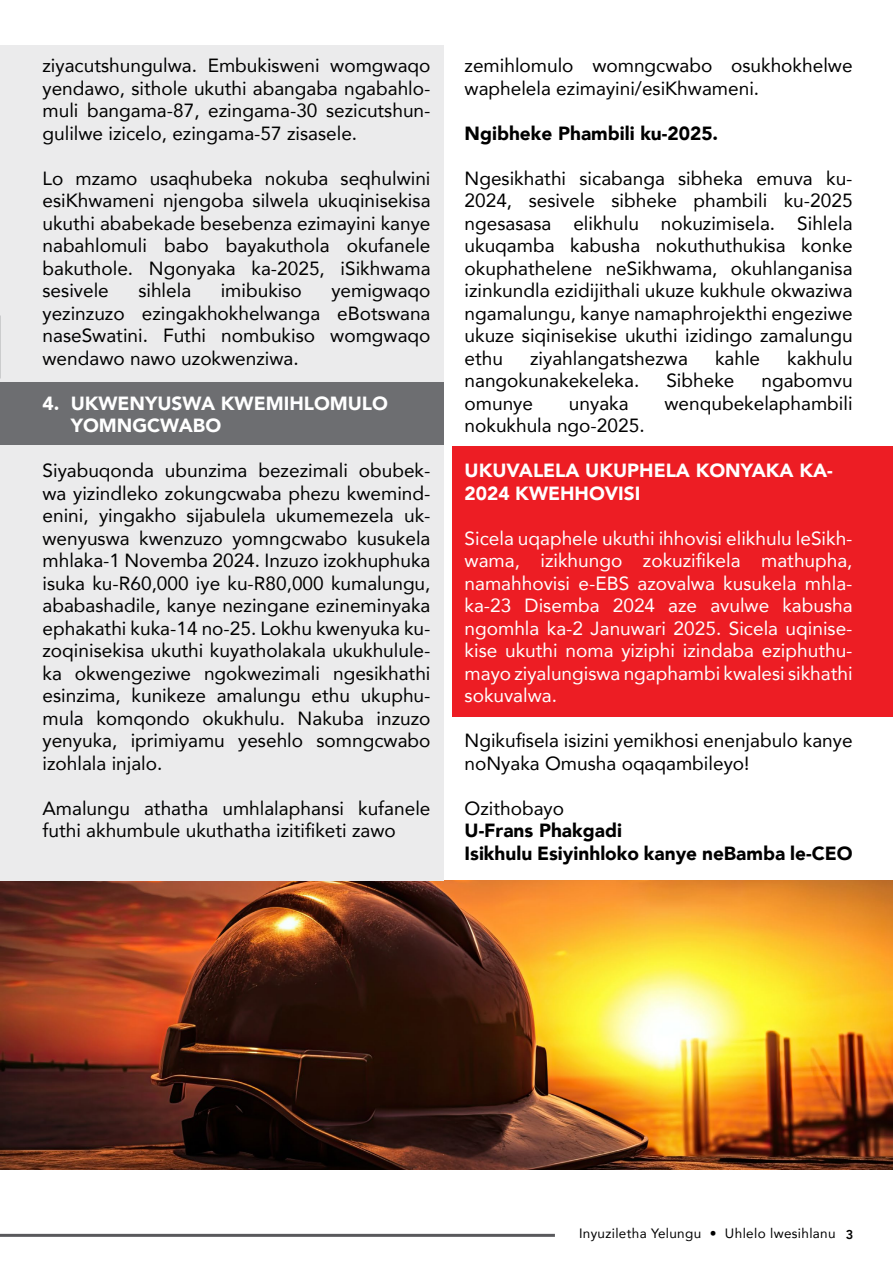
<style>
.page{position:relative;width:893px;height:1263px;background:#fff}
.page>*{position:absolute;margin:0;border:0;box-sizing:border-box;transform-origin:0 0}
.t1{font:19.05px/22.5px "Avenir";color:#000;text-align:justify}
.t2{font:19.05px/22.5px "Avenir";color:#fff;text-align:justify}
.t3{font:900 19.05px/22.5px "Avenir";color:#000}
.t4{font:900 19.05px/22.5px "Avenir";color:#fff}
.t5{font:13.5px "Avenir";letter-spacing:.025em;color:#000}
</style>
<div class="page">
<img style="left:0;top:880px;width:893px;height:289px">
<div style="left:453px;top:446px;width:440px;height:270px;background:#ed1d24"></div>
<div style="left:0;top:45px;width:443px;height:835px;background:#ebebec"></div>
<div style="left:0;top:383px;width:443px;height:62px;background:#6d6e71"></div>
<hr style="left:0;top:1234px;width:555px;height:3px;background:#59595c">
<p class="t1" style="left:43px;top:54px;width:390px">ziyacutshungulwa. Embukisweni womgwaqo yendawo, sithole ukuthi abangaba ngabahlo&shy;muli bangama-87, ezingama-30 sezicutshun&shy;gulilwe izicelo, ezingama-57 zisasele.</p>
<p class="t1" style="left:43px;top:166px;width:390px">Lo mzamo usaqhubeka nokuba seqhulwini esiKhwameni njengoba silwela ukuqinisekisa ukuthi ababekade besebenza ezimayini kanye nabahlomuli babo bayakuthola okufanele bakuthole. Ngonyaka ka-2025, iSikhwama sesivele</p>
<p class="t1" style="left:138px;top:279px;width:54px">sihlela</p>
<p class="t1" style="left:221px;top:279px;width:83px">imibukiso</p>
<p class="t1" style="left:43px;top:279px;width:390px;text-indent:289px">yemigwaqo yezinzuzo ezingakhokhelwanga eBotswana naseSwatini. Futhi nombukiso womgwaqo wendawo nawo uzokwenziwa.</p>
<p class="t4" style="left:71px;top:391px;width:319px;text-indent:-28px">4. UKWENYUSWA KWEMIHLOMULO<br>YOMNGCWABO</p>
<p class="t1" style="left:43px;top:459px;width:390px">Siyabuqonda ubunzima bezezimali obubek&shy;wa yizindleko zokungcwaba phezu kwemind&shy;enini, yingakho sijabulela ukumemezela uk&shy;wenyuswa kwenzuzo yomngcwabo kusukela mhlaka-1 Novemba 2024. Inzuzo izokhuphuka isuka ku-R60,000 iye ku-R80,000 kumalungu, ababashadile, kanye nezingane ezineminyaka ephakathi kuka-14 no-25. Lokhu kwenyuka ku&shy;zoqinisekisa ukuthi kuyatholakala ukukhulule&shy;ka okwengeziwe ngokwezimali ngesikhathi esinzima, kunikeze amalungu ethu ukuphu&shy;mula komqondo okukhulu. Nakuba inzuzo yenyuka, iprimiyamu yesehlo somngcwabo izohlala injalo.</p>
<p class="t1" style="left:43px;top:796px;width:390px">Amalungu athatha umhlalaphansi kufanele futhi akhumbule ukuthatha izitifiketi zawo</p>
<p class="t1" style="left:465px;top:54px;width:390px">zemihlomulo womngcwabo osukhokhelwe waphelela ezimayini/esiKhwameni.</p>
<p class="t3" style="left:465px;top:121px;width:255px">Ngibheke Phambili ku-2025.</p>
<p class="t1" style="left:465px;top:166px;width:390px">Ngesikhathi sicabanga sibheka emuva ku-2024, sesivele sibheke phambili ku-2025 ngesasasa elikhulu nokuzimisela. Sihlela ukuqamba kabusha nokuthuthukisa konke okuphathelene neSikhwama, okuhlanganisa izinkundla ezidijithali ukuze kukhule okwaziwa ngamalungu, kanye namaphrojekthi engeziwe ukuze siqinisekise ukuthi izidingo zamalungu ethu</p>
<p class="t1" style="left:530px;top:346px;width:159px">ziyahlangatshezwa</p>
<p class="t1" style="left:715px;top:346px;width:47px">kahle</p>
<p class="t1" style="left:787px;top:346px;width:67px">kakhulu</p>
<p class="t1" style="left:465px;top:369px;width:176px">nangokunakekeleka.</p>
<p class="t1" style="left:666px;top:369px;width:70px">Sibheke</p>
<p class="t1" style="left:761px;top:369px;width:93px">ngabomvu</p>
<p class="t1" style="left:465px;top:391px;width:70px">omunye</p>
<p class="t1" style="left:569px;top:391px;width:61px">unyaka</p>
<p class="t1" style="left:664px;top:391px;width:190px">wenqubekelaphambili</p>
<p class="t1" style="left:465px;top:414px;width:182px">nokukhula ngo-2025.</p>
<p class="t4" style="left:465px;top:459px;width:370px">UKUVALELA UKUPHELA KONYAKA KA-<br>2024 KWEHHOVISI</p>
<p class="t2" style="left:465px;top:526px;width:390px">Sicela uqaphele ukuthi ihhovisi elikhulu leSikh&shy;wama, izikhungo zokuzifikela mathupha, namahhovisi e-EBS azovalwa kusukela mhla&shy;ka-23 Disemba 2024 aze avulwe kabusha ngomhla ka-2 Januwari 2025. Sicela uqinise&shy;kise ukuthi noma yiziphi izindaba eziphuthu&shy;mayo ziyalungiswa ngaphambi kwalesi sikhathi sokuvalwa.</p>
<p class="t1" style="left:465px;top:729px;width:389px">Ngikufisela isizini yemikhosi enenjabulo kanye noNyaka Omusha oqaqambileyo!</p>
<p class="t1" style="left:465px;top:796px;width:101px">Ozithobayo</p>
<p class="t3" style="left:465px;top:819px;width:389px">U-Frans Phakgadi<br>Isikhulu Esiyinhloko kanye neBamba le-CEO</p>
<p class="t5" style="left:579px;top:1222px;width:276px">Inyuziletha Yelungu • Uhlelo lwesihlanu <sub>3</sub></p>
</div>
